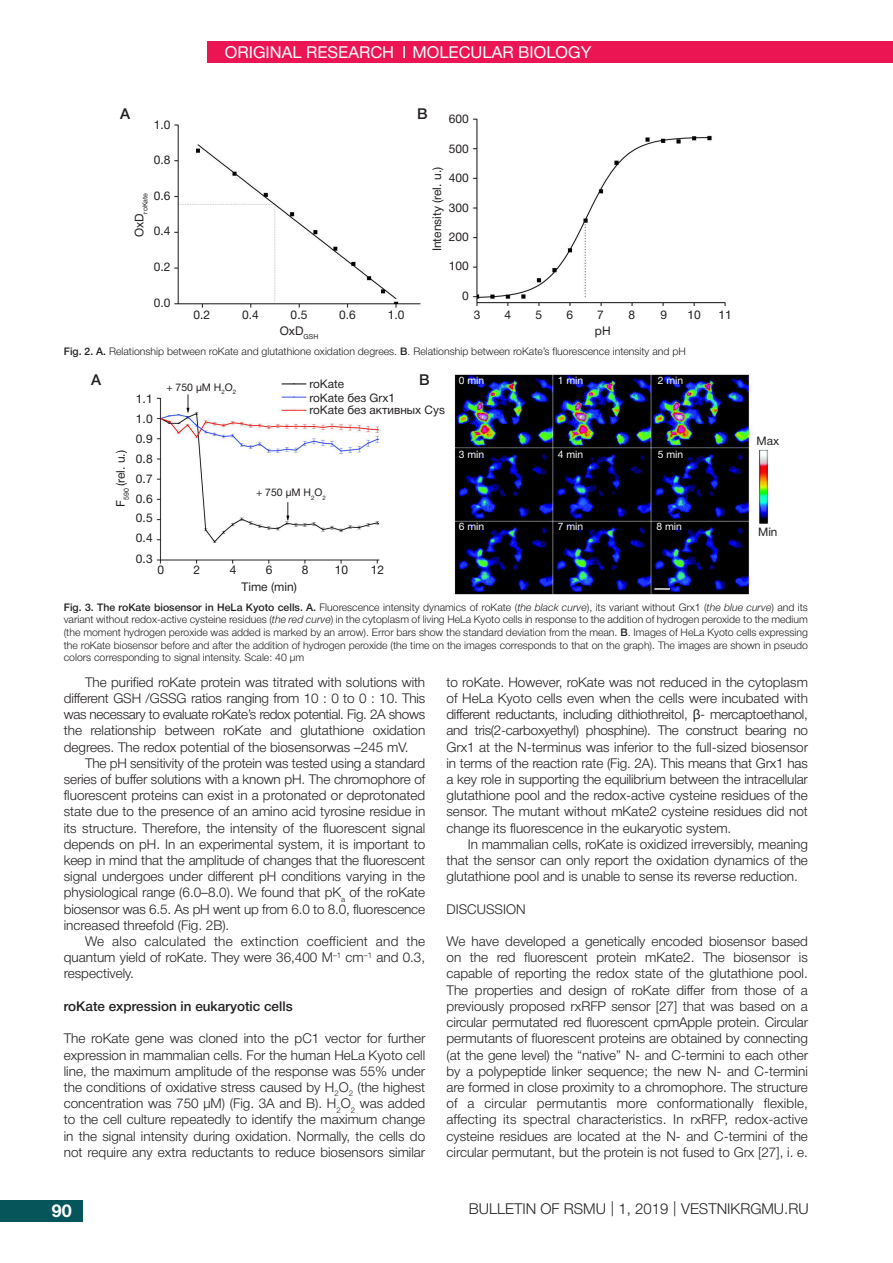
<style>
.page{position:relative;width:893px;height:1263px;background:#fff}
.page>*{position:absolute;margin:0;border:0;box-sizing:border-box;transform-origin:0 0}
.t1{font:700 18px "Helvetica Neue Cyr";color:#fff}
.t2{font:16.5px "Helvetica Neue Cyr";color:#fff}
.t3{font:300 15px "Helvetica Neue Cyr";color:#231f20}
.t4{font:500 15px "Helvetica Neue Cyr";color:#231f20}
.t5{font:300 13.5px/16.2px "Helvetica Neue Cyr";color:#231f20;text-align:justify}
.t6{font:500 13.5px "Helvetica Neue Cyr";color:#231f20}
.t7{font:12px "Helvetica Neue Cyr";color:#231f20}
.t8{font:11.85px "Helvetica Neue Cyr";color:#231f20}
.t9{font:300 10.5px/12.6px "Helvetica Neue Cyr";color:#231f20;text-align:justify}
.t10{font:10.5px "Helvetica Neue Cyr";color:#231f20}
.t11{font:10.35px "Helvetica Neue Cyr";color:#fff}
.t12{font:7.05px "Helvetica Neue Cyr";color:#231f20}
.s1{font-weight:500}
.s2{font-style:italic}
.s3{font-family:"Arimo";font-weight:400}
</style>
<div class="page">
<div style="left:207px;top:41px;width:686px;height:22px;background:#ec1553"></div>
<div style="left:0;top:1200px;width:83px;height:21px;background:#06555a"></div>
<svg style="left:403px;top:46px;width:2px;height:12px"></svg>
<img style="left:156px;top:383px;width:225px;height:181px">
<img style="left:454px;top:373px;width:315px;height:221px">
<img style="left:174px;top:124px;width:247px;height:184px">
<img style="left:473px;top:118px;width:253px;height:188px">
<p class="t2" style="left:225px;top:43px;width:368px">ORIGINAL RESEARCH MOLECULAR BIOLOGY</p>
<p class="t4" style="left:120px;top:105px;width:12px">А</p>
<p class="t4" style="left:417px;top:105px;width:12px">B</p>
<p class="t7" style="left:449px;top:112px;width:22px">600</p>
<p class="t7" style="left:449px;top:142px;width:22px">500</p>
<p class="t7" style="left:449px;top:172px;width:22px">400</p>
<p class="t7" style="left:449px;top:201px;width:22px">300</p>
<p class="t7" style="left:449px;top:230px;width:22px">200</p>
<p class="t7" style="left:449px;top:259px;width:22px">100</p>
<p class="t7" style="left:462px;top:290px;width:8px">0</p>
<p class="t7" style="left:154px;top:118px;width:18px">1.0</p>
<p class="t7" style="left:154px;top:153px;width:18px">0.8</p>
<p class="t7" style="left:154px;top:189px;width:18px">0.6</p>
<p class="t7" style="left:154px;top:225px;width:18px">0.4</p>
<p class="t7" style="left:154px;top:260px;width:18px">0.2</p>
<p class="t7" style="left:430px;top:251px;width:86px;rotate:-90deg">Intensity (rel. u.)</p>
<p class="t12" style="left:141px;top:237px;width:46px;rotate:-90deg"><sup>OxD</sup>roKate</p>
<p class="t7" style="left:154px;top:296px;width:18px">0.0</p>
<p class="t7" style="left:193px;top:308px;width:18px">0.2</p>
<p class="t7" style="left:242px;top:308px;width:18px">0.4</p>
<p class="t7" style="left:291px;top:308px;width:18px">0.5</p>
<p class="t7" style="left:474px;top:308px;width:8px">3</p>
<p class="t7" style="left:504px;top:308px;width:8px">4</p>
<p class="t7" style="left:536px;top:308px;width:8px">5</p>
<p class="t7" style="left:566px;top:308px;width:8px">6</p>
<p class="t7" style="left:597px;top:308px;width:8px">7</p>
<p class="t7" style="left:629px;top:308px;width:8px">8</p>
<p class="t7" style="left:660px;top:308px;width:8px">9</p>
<p class="t7" style="left:687px;top:308px;width:15px">10</p>
<p class="t7" style="left:718px;top:308px;width:15px">11</p>
<p class="t7" style="left:339px;top:308px;width:18px">0.6</p>
<p class="t7" style="left:388px;top:308px;width:18px">1.0</p>
<p class="t7" style="left:280px;top:324px;width:40px">OxD<sub>GSH</sub></p>
<p class="t7" style="left:595px;top:324px;width:17px">pH</p>
<p class="t9" style="left:64px;top:345px;width:624px"><span class="s1">Fig. 2. А.</span> Relationship between roKate and glutathione oxidation degrees. <span class="s1">B</span>. Relationship between roKate’s fluorescence intensity and pH</p>
<p class="t4" style="left:91px;top:371px;width:12px">А</p>
<p class="t4" style="left:419px;top:371px;width:12px">B</p>
<p class="t10" style="left:166px;top:381px;width:71px">+ 750 µM H<sub>2</sub>O<sub>2</sub></p>
<p class="t8" style="left:309px;top:377px;width:36px">roKate</p>
<p class="t8" style="left:309px;top:391px;width:87px">roKate без Grx1</p>
<p class="t8" style="left:309px;top:404px;width:137px">roKate без активных Cys</p>
<p class="t7" style="left:136px;top:392px;width:18px">1.1</p>
<p class="t7" style="left:136px;top:412px;width:18px">1.0</p>
<p class="t7" style="left:136px;top:432px;width:18px">0.9</p>
<p class="t7" style="left:136px;top:452px;width:18px">0.8</p>
<p class="t7" style="left:136px;top:472px;width:18px">0.7</p>
<p class="t7" style="left:136px;top:492px;width:18px">0.6</p>
<p class="t7" style="left:136px;top:511px;width:18px">0.5</p>
<p class="t7" style="left:136px;top:531px;width:18px">0.4</p>
<p class="t7" style="left:136px;top:552px;width:18px">0.3</p>
<p class="t7" style="left:114px;top:507px;width:58px;rotate:-90deg">F<sub>590</sub> (rel. u.)</p>
<p class="t10" style="left:256px;top:487px;width:71px">+ 750 µM H<sub>2</sub>O<sub>2</sub></p>
<p class="t7" style="left:157px;top:564px;width:8px">0</p>
<p class="t7" style="left:194px;top:564px;width:8px">2</p>
<p class="t7" style="left:230px;top:564px;width:8px">4</p>
<p class="t7" style="left:266px;top:564px;width:8px">6</p>
<p class="t7" style="left:302px;top:564px;width:8px">8</p>
<p class="t7" style="left:335px;top:564px;width:15px">10</p>
<p class="t7" style="left:371px;top:564px;width:15px">12</p>
<p class="t7" style="left:241px;top:580px;width:57px">Time (min)</p>
<p class="t11" style="left:459px;top:375px;width:27px">0 min</p>
<p class="t11" style="left:558px;top:375px;width:27px">1 min</p>
<p class="t11" style="left:658px;top:375px;width:27px">2 min</p>
<p class="t11" style="left:459px;top:448px;width:27px">3 min</p>
<p class="t11" style="left:558px;top:448px;width:27px">4 min</p>
<p class="t11" style="left:658px;top:448px;width:27px">5 min</p>
<p class="t11" style="left:459px;top:521px;width:27px">6 min</p>
<p class="t11" style="left:558px;top:521px;width:27px">7 min</p>
<p class="t11" style="left:657px;top:521px;width:27px">8 min</p>
<p class="t8" style="left:756px;top:435px;width:24px">Max</p>
<p class="t8" style="left:758px;top:525px;width:21px">Min</p>
<p class="t9" style="left:64px;top:601px;width:746px"><span class="s1">Fig. 3. The roKate biosensor in HeLa Kyoto cells. А.</span> Fluorescence intensity dynamics of roKate (<span class="s2">the black curve</span>), its variant without Grx1 (<span class="s2">the blue curve</span>) and its variant without redox-active cysteine residues (<span class="s2">the red curve</span>) in the cytoplasm of living HeLa Kyoto cells in response to the addition of hydrogen peroxide to the medium (the moment hydrogen peroxide was added is marked by an arrow). Error bars show the standard deviation from the mean. <span class="s1">B</span>. Images of HeLa Kyoto cells expressing the roKate biosensor before and after the addition of hydrogen peroxide (the time on the images corresponds to that on the graph). The images are shown in pseudo colors corresponding to signal intensity. Scale: 40 µm</p>
<p class="t5" style="left:64px;top:674px;width:363px;text-indent:21px">The purified roKate protein was titrated with solutions with different GSH /GSSG ratios ranging from 10 : 0 to 0 : 10. This was necessary to evaluate roKate’s redox potential. Fig. 2A shows the relationship between roKate and glutathione oxidation degrees. The redox potential of the biosensorwas –245 mV.</p>
<p class="t5" style="left:64px;top:755px;width:363px;text-indent:21px">The pH sensitivity of the protein was tested using a standard series of buffer solutions with a known pH. The chromophore of fluorescent proteins can exist in a protonated or deprotonated state due to the presence of an amino acid tyrosine residue in its structure. Therefore, the intensity of the fluorescent signal depends on pH. In an experimental system, it is important to keep in mind that the amplitude of changes that the fluorescent signal undergoes under different pH conditions varying in the physiological range (6.0–8.0). We found that pK<sub>a</sub> of the roKate biosensor was 6.5. As pH went up from 6.0 to 8.0, fluorescence increased threefold (Fig. 2B).</p>
<p class="t5" style="left:64px;top:933px;width:363px;text-indent:21px">We also calculated the extinction coefficient and the quantum yield of roKate. They were 36,400 M<sup>–1</sup> cm<sup>–1</sup> and 0.3, respectively.</p>
<p class="t6" style="left:64px;top:999px;width:230px">roKate expression in eukaryotic cells</p>
<p class="t5" style="left:64px;top:1030px;width:363px">The roKate gene was cloned into the pC1 vector for further expression in mammalian cells. For the human HeLa Kyoto cell line, the maximum amplitude of the response was 55% under the conditions of oxidative stress caused by Н<sub>2</sub>О<sub>2</sub> (the highest concentration was 750 µM) (Fig. 3A and B). Н<sub>2</sub>О<sub>2</sub> was added to the cell culture repeatedly to identify the maximum change in the signal intensity during oxidation. Normally, the cells do not require any extra reductants to reduce biosensors similar</p>
<p class="t5" style="left:446px;top:674px;width:363px">to roKate. However, roKate was not reduced in the cytoplasm of HeLa Kyoto cells even when the cells were incubated with different reductants, including dithiothreitol, <span class="s3">β</span>- mercaptoethanol, and tris(2-carboxyethyl) phosphine). The construct bearing no Grx1 at the N-terminus was inferior to the full-sized biosensor in terms of the reaction rate (Fig. 2A). This means that Grx1 has a key role in supporting the equilibrium between the intracellular glutathione pool and the redox-active cysteine residues of the sensor. The mutant without mKate2 cysteine residues did not change its fluorescence in the eukaryotic system.</p>
<p class="t5" style="left:446px;top:836px;width:363px;text-indent:21px">In mammalian cells, roKate is oxidized irreversibly, meaning that the sensor can only report the oxidation dynamics of the glutathione pool and is unable to sense its reverse reduction.</p>
<p class="t5" style="left:446px;top:901px;width:81px">DISCUSSION</p>
<p class="t5" style="left:446px;top:933px;width:363px">We have developed a genetically encoded biosensor based on the red fluorescent protein mKate2. The biosensor is capable of reporting the redox state of the glutathione pool.<br>The properties and design of roKate differ from those of a previously proposed rxRFP sensor [27] that was based on a circular permutated red fluorescent cpmApple protein. Circular permutants of fluorescent proteins are obtained by connecting (at the gene level) the “native” N- and C-termini to each other by a polypeptide linker sequence; the new N- and C-termini are formed in close proximity to a chromophore. The structure of a circular permutantis more conformationally flexible, affecting its spectral characteristics. In rxRFP, redox-active cysteine residues are located at the N- and C-termini of the circular permutant, but the protein is not fused to Grx [27], i. e.</p>
<p class="t3" style="left:611px;top:1200px;width:5px">|</p>
<p class="t3" style="left:673px;top:1200px;width:5px">|</p>
<h1 class="t1" style="left:52px;top:1201px;width:22px">90</h1>
<p class="t3" style="left:469px;top:1201px;width:341px">BULLETIN OF RSMU 1, 2019 VESTNIKRGMU.RU</p>
</div>
